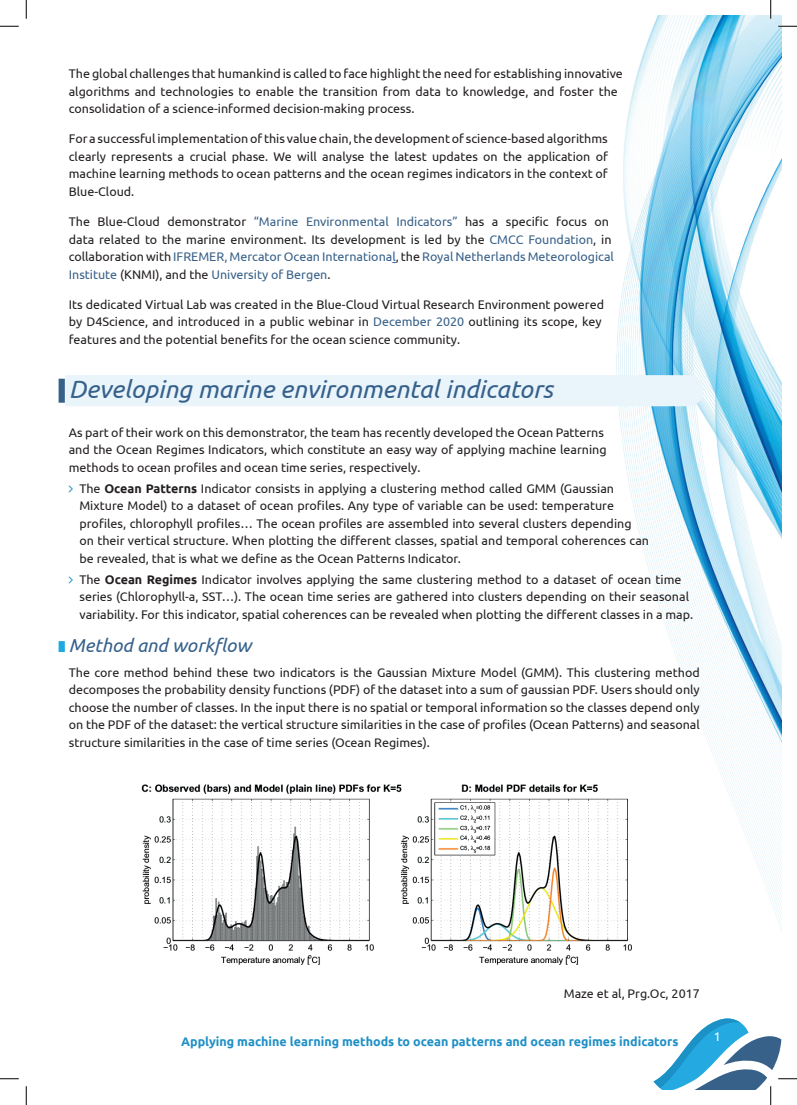
<style>
.page{position:relative;width:797px;height:1105px;background:#fff}
.page>*{position:absolute;margin:0;border:0;box-sizing:border-box;transform-origin:0 0}
.t1{font:italic 25px "Ubuntu";color:#36618b}
.t2{font:italic 18.75px "Ubuntu";color:#36618b}
.t3{font:12.5px/17.5px "Ubuntu";color:#231f20}
.t4{font:700 12.5px "Ubuntu";color:#2090c6}
.t5{font:12.5px "Ubuntu";color:#fff}
.s1{color:#386189}
.s2{color:#2860ad}
.s3{font-weight:700}
</style>
<div class="page">
<img style="left:617px;top:16px;width:164px;height:913px">
<div style="left:65px;top:375px;width:638px;height:31px;background:#eaf4fb"></div>
<div style="left:59px;top:379px;width:6px;height:24px;background:#386189"></div>
<div style="left:59px;top:641px;width:6px;height:11px;background:#1fa9e1"></div>
<img style="left:141px;top:778px;width:510px;height:187px">
<svg style="left:0;top:25px;width:19px;height:2px"></svg>
<svg style="left:778px;top:25px;width:19px;height:2px"></svg>
<svg style="left:0;top:1078px;width:19px;height:1px"></svg>
<svg style="left:25px;top:0;width:2px;height:19px"></svg>
<svg style="left:25px;top:1086px;width:2px;height:19px"></svg>
<svg style="left:770px;top:0;width:1px;height:19px"></svg>
<svg style="left:653px;top:1018px;width:144px;height:87px"></svg>
<p class="t3" style="left:69px;top:65px;width:555px">The global challenges that humankind is called to face highlight the need for establishing innovative algorithms and technologies to enable the transition from data to knowledge, and foster the consolidation of a science-informed decision-making process.</p>
<p class="t3" style="left:69px;top:130px;width:540px;text-align:justify">For a successful implementation of this value chain, the development of science-based algorithms clearly represents a crucial phase. We will analyse the latest updates on the application of machine learning methods to ocean patterns and the ocean regimes indicators in the context of Blue-Cloud.</p>
<p class="t3" style="left:69px;top:212px;width:546px">The Blue-Cloud demonstrator <span class="s1">“Marine Environmental Indicators”</span> has a specific focus on data related to the marine environment. Its development is led by the <span class="s1">CMCC Foundation</span>, in collaboration with <span class="s1">IFREMER, Mercator Ocean Internationa</span><span class="s2">l</span>, the <span class="s1">Royal Netherlands Meteorological Institute</span> (KNMI), and the <span class="s1">University of Bergen</span>.</p>
<p class="t3" style="left:69px;top:295px;width:537px">Its dedicated Virtual Lab was created in the Blue-Cloud Virtual Research Environment powered by D4Science, and introduced in a public webinar in <span class="s1">December 2020</span> outlining its scope, key features and the potential benefits for the ocean science community.</p>
<h1 class="t1" style="left:69px;top:374px;width:485px">Developing marine environmental indicators</h1>
<p class="t3" style="left:69px;top:423px;width:539px">As part of their work on this demonstrator, the team has recently developed the Ocean Patterns and the Ocean Regimes Indicators, which constitute an easy way of applying machine learning methods to ocean profiles and ocean time series, respectively.</p>
<p class="t3" style="left:79px;top:479px;width:571px">The <span class="s3">Ocean Patterns</span> Indicator consists in applying a clustering method called GMM (Gaussian Mixture Model) to a dataset of ocean profiles. Any type of variable can be used: temperature profiles, chlorophyll profiles… The ocean profiles are assembled into several clusters depending on their vertical structure. When plotting the different classes, spatial and temporal coherences can be revealed, that is what we define as the Ocean Patterns Indicator.</p>
<p class="t3" style="left:79px;top:570px;width:615px">The <span class="s3">Ocean Regimes</span> Indicator involves applying the same clustering method to a dataset of ocean time series (Chlorophyll-a, SST…). The ocean time series are gathered into clusters depending on their seasonal variability. For this indicator, spatial coherences can be revealed when plotting the different classes in a map.</p>
<h2 class="t2" style="left:69px;top:634px;width:184px">Method and workflow</h2>
<p class="t3" style="left:69px;top:663px;width:632px;text-align:justify">The core method behind these two indicators is the Gaussian Mixture Model (GMM). This clustering method decomposes the probability density functions (PDF) of the dataset into a sum of gaussian PDF. Users should only choose the number of classes. In the input there is no spatial or temporal information so the classes depend only on the PDF of the dataset: the vertical structure similarities in the case of profiles (Ocean Patterns) and seasonal structure similarities in the case of time series (Ocean Regimes).</p>
<p class="t3" style="left:564px;top:984px;width:137px">Maze et al, Prg.Oc, 2017</p>
<p class="t4" style="left:181px;top:1034px;width:499px">Applying machine learning methods to ocean patterns and ocean regimes indicators</p>
<p class="t5" style="left:714px;top:1029px;width:9px">1</p>
</div>
